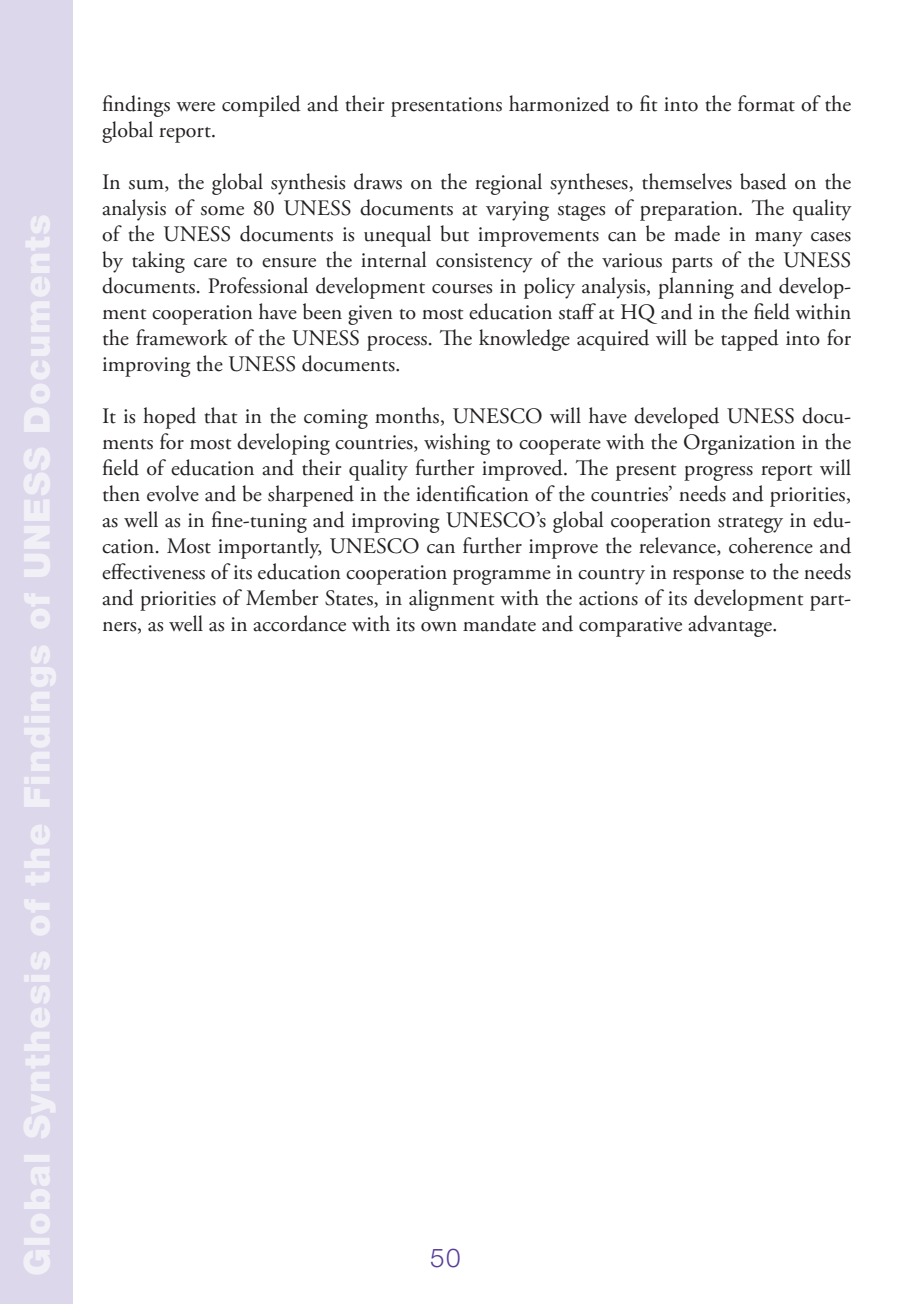
<style>
.page{position:relative;width:908px;height:1304px;background:#fff}
.page>*{position:absolute;margin:0;border:0;box-sizing:border-box;transform-origin:0 0}
.t1{font:900 36px "Helvetica Neue LT";letter-spacing:.025em;color:#f2f0f7}
.t2{font:300 26px "Helvetica Neue LT";color:#593e99}
.t3{font:22px/26px "Adobe Garamond Pro";color:#231f20;text-align:justify}
</style>
<div class="page">
<div style="left:0;top:0;width:73px;height:1304px;background:#dcd7eb"></div>
<h1 class="t1" style="left:24px;top:1276px;width:1063px;rotate:-90deg">Global Synthesis of the Findings of UNESS Documents</h1>
<p class="t3" style="left:102px;top:93px;width:750px">findings were compiled and their presentations harmonized to fit into the format of the global report.</p>
<p class="t3" style="left:102px;top:171px;width:750px">In sum, the global synthesis draws on the regional syntheses, themselves based on the analysis of some 80 UNESS documents at varying stages of preparation. The quality of the UNESS documents is unequal but improvements can be made in many cases by taking care to ensure the internal consistency of the various parts of the UNESS documents. Professional development courses in policy analysis, planning and develop&shy;ment cooperation have been given to most education staff at HQ and in the field within the framework of the UNESS process. The knowledge acquired will be tapped into for improving the UNESS documents.</p>
<p class="t3" style="left:102px;top:405px;width:750px">It is hoped that in the coming months, UNESCO will have developed UNESS docu&shy;ments for most developing countries, wishing to cooperate with the Organization in the field of education and their quality further improved. The present progress report will then evolve and be sharpened in the identification of the countries’ needs and priorities, as well as in fine-tuning and improving UNESCO’s global cooperation strategy in edu&shy;cation. Most importantly, UNESCO can further improve the relevance, coherence and effectiveness of its education cooperation programme in country in response to the needs and priorities of Member States, in alignment with the actions of its development part&shy;ners, as well as in accordance with its own mandate and comparative advantage.</p>
<p class="t2" style="left:430px;top:1249px;width:32px">50</p>
</div>
